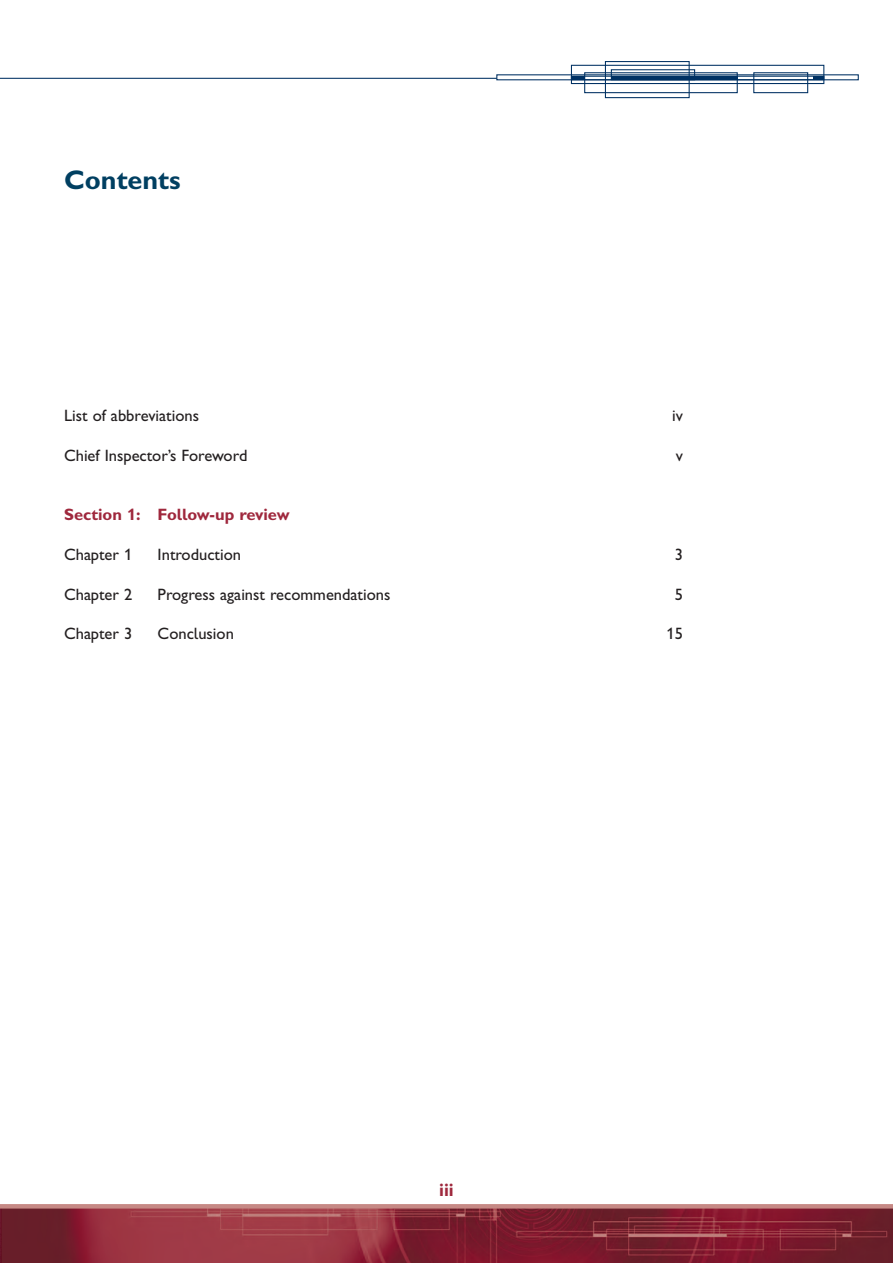
<style>
.page{position:relative;width:893px;height:1263px;background:#fff}
.page>*{position:absolute;margin:0;border:0;box-sizing:border-box;transform-origin:0 0}
.t1{font:27px "Gill Sans Hta Bold Plain";color:#003f61}
.t2{font:18px "Gill Sans Hta Bold Plain";color:#9f283d}
.t3{font:16.5px "Gill Sans Hta";color:#231f20}
.t4{font:16.5px "Gill Sans Hta Bold Plain";color:#9f283d}
</style>
<div class="page">
<img style="left:1px;top:1208px;width:892px;height:55px">
<div style="left:605px;top:61px;width:85px;height:37px;border:1px solid #003163"></div>
<div style="left:571px;top:65px;width:253px;height:19px;border:1px solid #003163"></div>
<div style="left:753px;top:72px;width:55px;height:21px;border:1px solid #003163"></div>
<div style="left:584px;top:72px;width:154px;height:21px;border:1px solid #003163"></div>
<div style="left:571px;top:76px;width:253px;height:4px;border:1px solid #003163"></div>
<div style="left:611px;top:69px;width:84px;height:11px;border:1px solid #003163"></div>
<hr style="left:571px;top:76px;width:14px;height:4px;background:#003163">
<hr style="left:611px;top:76px;width:126px;height:4px;background:#003163">
<hr style="left:813px;top:76px;width:11px;height:4px;background:#003163">
<hr style="left:0;top:78px;width:497px;height:1px;background:#003163">
<hr style="left:0;top:1204px;width:893px;height:4px;background:#c68985">
<h1 class="t1" style="left:64px;top:170px;width:118px">Contents</h1>
<p class="t3" style="left:64px;top:410px;width:136px">List of abbreviations</p>
<p class="t3" style="left:672px;top:410px;width:12px">iv</p>
<p class="t3" style="left:64px;top:450px;width:185px">Chief Inspector’s Foreword</p>
<p class="t3" style="left:676px;top:450px;width:9px">v</p>
<p class="t4" style="left:64px;top:509px;width:227px">Section 1: Follow-up review</p>
<p class="t3" style="left:64px;top:549px;width:70px">Chapter 1</p>
<p class="t3" style="left:158px;top:549px;width:85px">Introduction</p>
<p class="t3" style="left:675px;top:549px;width:10px">3</p>
<p class="t3" style="left:64px;top:588px;width:70px">Chapter 2</p>
<p class="t3" style="left:158px;top:588px;width:234px">Progress against recommendations</p>
<p class="t3" style="left:675px;top:588px;width:10px">5</p>
<p class="t3" style="left:64px;top:628px;width:70px">Chapter 3</p>
<p class="t3" style="left:158px;top:628px;width:78px">Conclusion</p>
<p class="t3" style="left:666px;top:628px;width:18px">15</p>
<p class="t2" style="left:439px;top:1184px;width:16px">iii</p>
</div>
